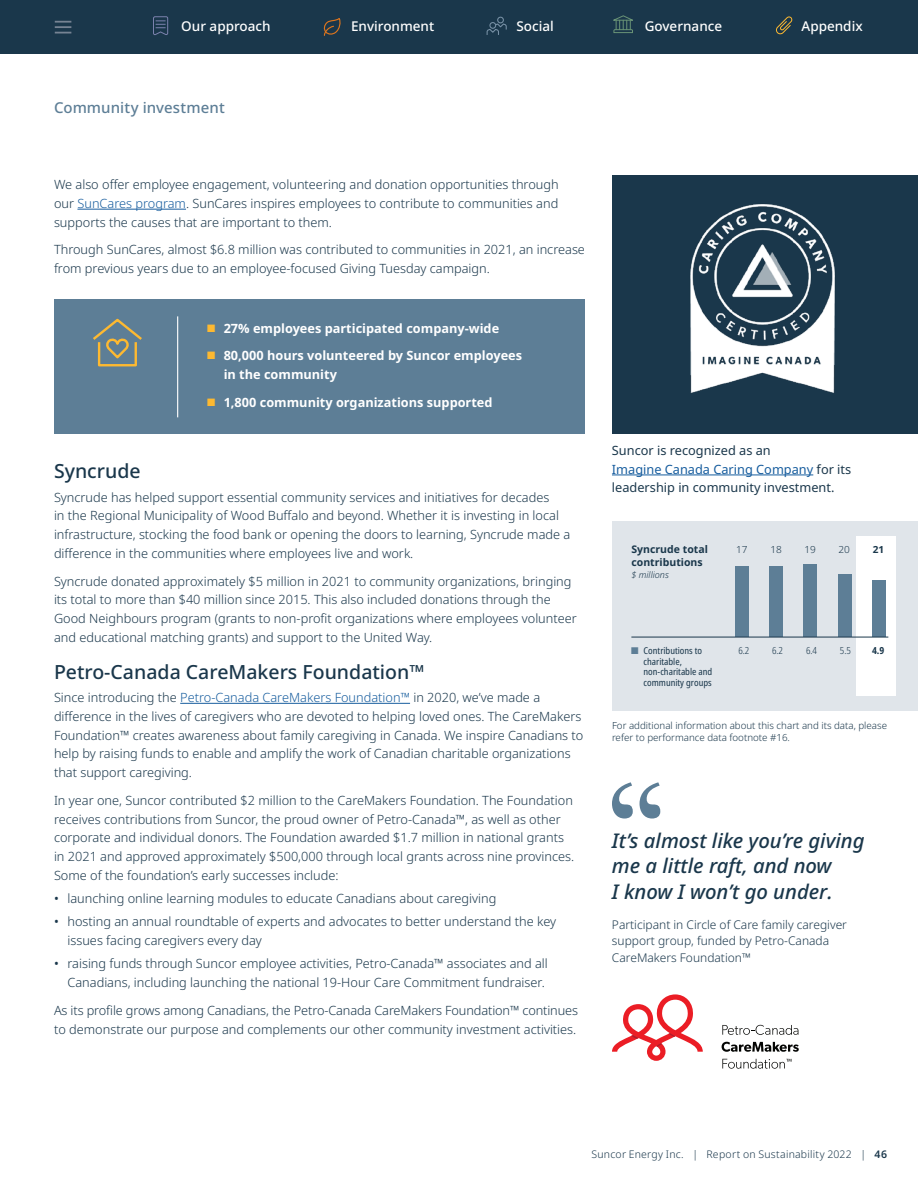
<style>
.page{position:relative;width:918px;height:1188px;background:#fff}
.page>*{position:absolute;margin:0;border:0;box-sizing:border-box;transform-origin:0 0}
.Pull_quote{font:italic 500 20.25px/25.5px "Noto Sans";color:#1a374b}
.t1{font:500 19.5px "Noto Sans";color:#1a374b}
.t2{font:500 15px "Noto Sans";letter-spacing:.005em;color:#5d7e96}
.Body_text{font:500 13.5px "Noto Sans";color:#fff}
.Body_text-2{font:300 12.75px/18.8px "Noto Sans";color:#1a374b}
.t3{font:700 12.75px/18.8px "Noto Sans";color:#fff}
.Body_text-3{font:12.75px/18.8px "Noto Sans";color:#1a374b}
.Pull_quote_name{font:300 12px/16.5px "Noto Sans";color:#1a374b}
.t4{font:300 10.5px "Noto Sans";letter-spacing:.02em;color:#1a374b}
.t5{font:700 10.5px/12.6px "Noto Sans";color:#1a374b}
.Chart_footnote{font:300 9.75px/11.7px "Noto Sans";color:#1a374b}
.t6{font:300 condensed 9.75px "Noto Sans";color:#1a374b}
.t7{font:700 condensed 9.75px "Noto Sans";color:#1a374b}
.t8{font:700 9.75px "Noto Sans";color:#1a374b}
.t9{font:condensed 9.3px/10.5px "Noto Sans";color:#1a374b}
.t10{font:italic 300 9px "Noto Sans";color:#1a374b}
.s1{color:#175d9e}
.s2{color:#fdb931}
.s3{font-weight:400}
.s4{color:#5d7e96}
.s5{font-weight:600}
</style>
<div class="page">
<div style="left:54px;top:299px;width:531px;height:135px;background:#5d7e96"></div>
<div style="left:612px;top:176px;width:306px;height:258px;background:#1a374b"></div>
<hr style="left:77px;top:209px;width:109px;height:1px;background:#175d9e">
<img style="left:690px;top:204px;width:145px;height:189px">
<hr style="left:612px;top:475px;width:201px;height:1px;background:#175d9e">
<hr style="left:177px;top:316px;width:1px;height:101px;background:#fff">
<svg style="left:93px;top:318px;width:49px;height:49px"></svg>
<hr style="left:180px;top:703px;width:230px;height:1px;background:#175d9e">
<svg style="left:612px;top:782px;width:48px;height:37px"></svg>
<svg style="left:722px;top:1025px;width:76px;height:10px"></svg>
<svg style="left:722px;top:1042px;width:77px;height:10px"></svg>
<svg style="left:612px;top:994px;width:91px;height:67px"></svg>
<svg style="left:722px;top:1059px;width:70px;height:10px"></svg>
<div style="left:612px;top:522px;width:306px;height:189px;background:#e0e5ea"></div>
<div style="left:856px;top:537px;width:40px;height:159px;background:#fff"></div>
<div style="left:838px;top:575px;width:14px;height:62px;background:#5d7e96"></div>
<div style="left:872px;top:581px;width:14px;height:56px;background:#5d7e96"></div>
<div style="left:735px;top:566px;width:14px;height:71px;background:#5d7e96"></div>
<div style="left:769px;top:566px;width:14px;height:71px;background:#5d7e96"></div>
<div style="left:803px;top:565px;width:14px;height:72px;background:#5d7e96"></div>
<hr style="left:631px;top:637px;width:257px;height:1px;background:#1a374b">
<div style="left:0;top:0;width:918px;height:54px;background:#1a374b"></div>
<svg style="left:323px;top:18px;width:18px;height:18px"></svg>
<svg style="left:776px;top:16px;width:17px;height:19px"></svg>
<div style="left:497px;top:17px;width:7px;height:6px;border:1px solid #7891a6;border-radius:50%"></div>
<svg style="left:486px;top:21px;width:21px;height:14px"></svg>
<svg style="left:153px;top:16px;width:16px;height:19px"></svg>
<svg style="left:55px;top:21px;width:16px;height:13px"></svg>
<svg style="left:613px;top:15px;width:20px;height:18px"></svg>
<p class="Body_text" style="left:181px;top:17px;width:91px">Our approach</p>
<p class="Body_text" style="left:351px;top:17px;width:85px">Environment</p>
<p class="Body_text" style="left:517px;top:17px;width:39px">Social</p>
<p class="Body_text" style="left:645px;top:17px;width:79px">Governance</p>
<p class="Body_text" style="left:802px;top:17px;width:63px">Appendix</p>
<p class="t2" style="left:54px;top:97px;width:172px">Community investment</p>
<p class="Body_text-2" style="left:54px;top:175px;width:506px;text-align:justify">We also offer employee engagement, volunteering and donation opportunities through our <span class="s1">SunCares program</span>. SunCares inspires employees to contribute to communities and supports the causes that are important to them.</p>
<p class="Body_text-2" style="left:54px;top:241px;width:533px">Through SunCares, almost $6.8 million was contributed to communities in 2021, an increase from previous years due to an employee-focused Giving Tuesday campaign.</p>
<p class="t3" style="left:206px;top:319px;width:294px"><span class="s2">■</span> 27% employees participated company-wide</p>
<p class="t3" style="left:224px;top:347px;width:300px;text-indent:-17px"><span class="s2">■</span> 80,000 hours volunteered by Suncor employees in the community</p>
<p class="t3" style="left:206px;top:393px;width:288px"><span class="s2">■</span> 1,800 community organizations supported</p>
<h4 class="t1" style="left:54px;top:458px;width:88px">Syncrude</h4>
<p class="Body_text-2" style="left:54px;top:488px;width:518px">Syncrude has helped support essential community services and initiatives for decades<br>in the Regional Municipality of Wood Buffalo and beyond. Whether it is investing in local infrastructure, stocking the food bank or opening the doors to learning, Syncrude made a difference in the communities where employees live and work.</p>
<p class="Body_text-2" style="left:54px;top:572px;width:524px">Syncrude donated approximately $5 million in 2021 to community organizations, bringing its total to more than $40 million since 2015. This also included donations through the Good Neighbours program (grants to non-profit organizations where employees volunteer and educational matching grants) and support to the United Way.</p>
<h4 class="t1" style="left:54px;top:658px;width:372px">Petro-Canada CareMakers Foundation™</h4>
<p class="Body_text-2" style="left:54px;top:688px;width:531px">Since introducing the <span class="s1">Petro-Canada CareMakers Foundation™</span> in 2020, we’ve made a difference in the lives of caregivers who are devoted to helping loved ones. The CareMakers Foundation™ creates awareness about family caregiving in Canada. We inspire Canadians to help by raising funds to enable and amplify the work of Canadian charitable organizations that support caregiving.</p>
<p class="Body_text-2" style="left:54px;top:791px;width:522px">In year one, Suncor contributed $2 million to the CareMakers Foundation. The Foundation receives contributions from Suncor, the proud owner of Petro-Canada™, as well as other corporate and individual donors. The Foundation awarded $1.7 million in national grants in 2021 and approved approximately $500,000 through local grants across nine provinces.<br>Some of the foundation’s early successes include:</p>
<p class="Body_text-2" style="left:54px;top:889px;width:444px"><span class="s3">•</span> launching online learning modules to educate Canadians about caregiving</p>
<p class="Body_text-2" style="left:68px;top:913px;width:490px;text-indent:-14px"><span class="s3">•</span> hosting an annual roundtable of experts and advocates to better understand the key issues facing caregivers every day</p>
<p class="Body_text-2" style="left:54px;top:955px;width:495px;text-align:right"><span class="s3">•</span> raising funds through Suncor employee activities, Petro-Canada™ associates and all<br>Canadians, including launching the national 19-Hour Care Commitment fundraiser.</p>
<p class="Body_text-2" style="left:54px;top:1001px;width:526px">As its profile grows among Canadians, the Petro-Canada CareMakers Foundation™ continues to demonstrate our purpose and complements our other community investment activities.</p>
<p class="Body_text-3" style="left:612px;top:441px;width:241px">Suncor is recognized as an<br><span class="s1">Imagine Canada Caring Company</span> for its leadership in community investment.</p>
<p class="t5" style="left:631px;top:543px;width:78px">Syncrude total contributions</p>
<p class="t10" style="left:631px;top:568px;width:39px">$ millions</p>
<p class="Chart_footnote" style="left:736px;top:544px;width:13px">17</p>
<p class="Chart_footnote" style="left:770px;top:544px;width:13px">18</p>
<p class="Chart_footnote" style="left:804px;top:544px;width:13px">19</p>
<p class="Chart_footnote" style="left:839px;top:544px;width:13px">20</p>
<p class="t8" style="left:873px;top:543px;width:13px">21</p>
<p class="t9" style="left:631px;top:646px;width:72px"><span class="s4">■</span> Contributions to</p>
<p class="t6" style="left:738px;top:644px;width:13px">6.2</p>
<p class="t6" style="left:772px;top:644px;width:13px">6.2</p>
<p class="t6" style="left:806px;top:644px;width:13px">6.4</p>
<p class="t6" style="left:840px;top:644px;width:13px">5.5</p>
<p class="t7" style="left:872px;top:644px;width:14px">4.9</p>
<p class="t9" style="left:644px;top:656px;width:70px">charitable, non-charitable and community groups</p>
<p class="Chart_footnote" style="left:612px;top:720px;width:277px">For additional information about this chart and its data, please refer to performance data footnote #16.</p>
<p class="Pull_quote" style="left:612px;top:828px;width:254px">It’s almost like you’re giving me a little raft, and now<br>I know I won’t go under.</p>
<p class="Pull_quote_name" style="left:612px;top:916px;width:237px">Participant in Circle of Care family caregiver support group, funded by Petro-Canada<br>CareMakers Foundation™</p>
<p class="t4" style="left:592px;top:1146px;width:297px">Suncor Energy Inc. | Report on Sustainability 2022 | <span class="s5">46</span></p>
</div>
